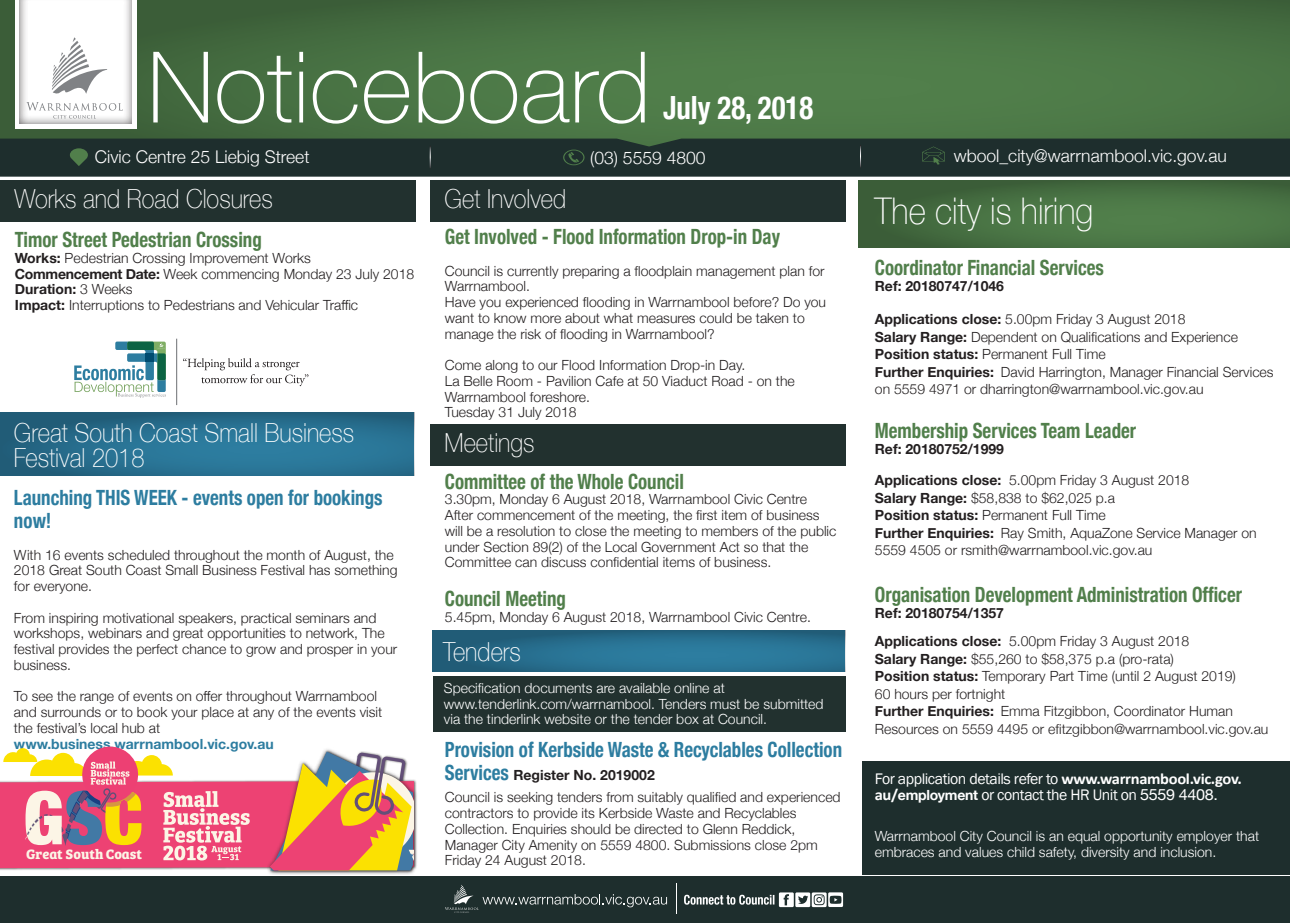
<style>
.page{position:relative;width:1290px;height:923px;background:#fff}
.page>*{position:absolute;margin:0;border:0;box-sizing:border-box;transform-origin:0 0}
.t1{font:100 36.75px "Helvetica Neue";color:#fff;scale:.9 1}
.t2{font:700 condensed 32.02px "Helvetica Neue";color:#fff;scale:.9 1}
.t3{font:100 26.25px/24.5px "Helvetica Neue";color:#fff;scale:.9 1}
.t4{font:700 condensed 21px "Helvetica Neue";color:#517f4b;scale:.9 1}
.t5{font:700 condensed 21px/22.8px "Helvetica Neue";color:#2d7da0;scale:.9 1}
.t6{font:300 17.5px "Helvetica Neue";color:#fff}
.t7{font:15.75px/16.8px "Franklin Gothic";letter-spacing:-.03em;color:#fff}
.t8{font:700 14.17px "Bree Serif";color:#fcf5e6}
.t9{font:300 14px/15.8px "Helvetica Neue";color:#231f20}
.t10{font:300 14px/15.8px "Helvetica Neue";color:#fff}
.t11{font:700 14px "Helvetica Neue";color:#231f20}
.t12{font:700 14px "Helvetica Neue";color:#2d7da0}
.s1{font-weight:700}
.s2{font-weight:300}
.s3{font-family:"Calibri";font-weight:700}
.s4{font-family:"Helvetica Neue";font-weight:700;font-size:14px}
.s5{font-family:"Helvetica Neue";font-size:15.4px}
.s6{font-stretch:condensed;font-size:21px;color:#2d7da0}
</style>
<div class="page">
<svg style="left:0;top:0;width:1290px;height:139px;background:#497244"></svg>
<div style="left:0;top:139px;width:1290px;height:38px;background:#1e2e2d"></div>
<svg style="left:922px;top:146px;width:23px;height:19px"></svg>
<svg style="left:563px;top:150px;width:21px;height:15px"></svg>
<svg style="left:70px;top:148px;width:18px;height:18px"></svg>
<svg style="left:430px;top:146px;width:1px;height:23px"></svg>
<svg style="left:860px;top:145px;width:1px;height:23px"></svg>
<svg style="left:153px;top:52px;width:492px;height:72px;background:#688b64"></svg>
<div style="left:15px;top:0;width:121px;height:128px;background:#fff"></div>
<div style="left:18px;top:0;width:117px;height:126px;background:#231f20;opacity:.75"></div>
<svg style="left:26px;top:30px;width:97px;height:89px"></svg>
<div style="left:0;top:876px;width:1290px;height:47px;background:#1e2e2d"></div>
<div style="left:0;top:180px;width:415px;height:41px;background:#22312f"></div>
<hr style="left:676px;top:883px;width:1px;height:31px;background:#fff">
<svg style="left:684px;top:892px;width:159px;height:15px"></svg>
<svg style="left:445px;top:885px;width:222px;height:27px"></svg>
<svg style="left:0;top:412px;width:414px;height:63px;background:#276d8d"></svg>
<svg style="left:74px;top:341px;width:92px;height:57px"></svg>
<svg style="left:183px;top:358px;width:125px;height:28px"></svg>
<hr style="left:176px;top:339px;width:1px;height:66px;background:#808285">
<div style="left:266px;top:747px;width:152px;height:128px;background:#231f20;opacity:.75"></div>
<svg style="left:0;top:746px;width:414px;height:124px"></svg>
<div style="left:430px;top:180px;width:415px;height:41px;background:#22312f"></div>
<svg style="left:858px;top:180px;width:432px;height:68px;background:#466f41"></svg>
<div style="left:862px;top:761px;width:428px;height:113px;background:#1e2e2d"></div>
<div style="left:430px;top:424px;width:415px;height:42px;background:#22312f"></div>
<svg style="left:433px;top:630px;width:412px;height:42px;background:#266d8c"></svg>
<div style="left:433px;top:676px;width:412px;height:56px;background:#22312f"></div>
<p class="t2" style="left:663px;top:81px;width:168px">July 28, 2018</p>
<p class="t6" style="left:95px;top:143px;width:216px">Civic Centre 25 Liebig Street</p>
<p class="t6" style="left:590px;top:144px;width:117px">(03) 5559 4800</p>
<p class="t6" style="left:954px;top:142px;width:275px">wbool_city@warrnambool.vic.gov.au</p>
<p class="t3" style="left:15px;top:185px;width:288px">Works and Road Closures</p>
<p class="t4" style="left:15px;top:222px;width:276px">Timor Street Pedestrian Crossing</p>
<p class="t9" style="left:15px;top:249px;width:298px"><span class="s1">Works:</span> Pedestrian Crossing Improvement Works</p>
<p class="t9" style="left:15px;top:265px;width:401px"><span class="s1">Commencement Date:</span> Week commencing Monday 23 July 2018</p>
<p class="t11" style="left:15px;top:278px;width:119px">Duration: <span class="s2">3 Weeks</span></p>
<p class="t9" style="left:15px;top:296px;width:345px"><span class="s1">Impact:</span> Interruptions to Pedestrians and Vehicular Traffic</p>
<p class="t3" style="left:14px;top:419px;width:380px">Great South Coast Small Business<br>Festival 2018</p>
<p class="t5" style="left:14px;top:485px;width:411px">Launching THIS WEEK - events open for bookings now!</p>
<p class="t9" style="left:14px;top:545px;width:385px">With 16 events scheduled throughout the month of August, the<br>2018 Great South Coast Small Business Festival has something for everyone.</p>
<p class="t9" style="left:14px;top:608px;width:385px">From inspiring motivational speakers, practical seminars and workshops, webinars and great opportunities to network, The festival provides the perfect chance to grow and prosper in your business.</p>
<p class="t9" style="left:14px;top:687px;width:370px">To see the range of events on offer throughout Warrnambool and surrounds or to book your place at any of the events visit the festival’s local hub at</p>
<p class="t12" style="left:14px;top:732px;width:261px">www.business.warrnambool.vic.gov.au</p>
<p class="t8" style="left:26px;top:843px;width:117px">Great South Coast</p>
<p class="t3" style="left:445px;top:185px;width:137px">Get Involved</p>
<p class="t1" style="left:874px;top:183px;width:245px">The city is hiring</p>
<p class="t4" style="left:875px;top:250px;width:256px">Coordinator Financial Services</p>
<p class="t11" style="left:875px;top:275px;width:131px">Ref: 20180747/1046</p>
<p class="t9" style="left:875px;top:310px;width:312px"><span class="s1">Applications close:</span> 5.00pm Friday 3 August 2018</p>
<p class="t9" style="left:875px;top:328px;width:365px"><span class="s1">Salary Range:</span> Dependent on Qualifications and Experience</p>
<p class="t9" style="left:875px;top:345px;width:232px"><span class="s1">Position status:</span> Permanent Full Time</p>
<p class="t9" style="left:875px;top:362px;width:400px;line-height:17.5px"><span class="s1">Further Enquiries:</span> David Harrington, Manager Financial Services on 5559 4971 or dharrington@warrnambool.vic.gov.au</p>
<p class="t4" style="left:875px;top:413px;width:292px">Membership Services Team Leader</p>
<p class="t11" style="left:875px;top:437px;width:131px">Ref: 20180752/1999</p>
<p class="t9" style="left:875px;top:471px;width:316px"><span class="s1">Applications close:</span> 5.00pm Friday 3 August 2018</p>
<p class="t9" style="left:875px;top:489px;width:242px"><span class="s1">Salary Range:</span> $58,838 to $62,025 p.a</p>
<p class="t9" style="left:875px;top:506px;width:232px"><span class="s1">Position status:</span> Permanent Full Time</p>
<p class="t9" style="left:875px;top:523px;width:383px;line-height:17.5px"><span class="s1">Further Enquiries:</span> Ray Smith, AquaZone Service Manager on<br>5559 4505 or rsmith@warrnambool.vic.gov.au</p>
<p class="t4" style="left:875px;top:577px;width:409px">Organisation Development Administration Officer</p>
<p class="t11" style="left:875px;top:602px;width:131px">Ref: 20180754/1357</p>
<p class="t9" style="left:875px;top:632px;width:316px"><span class="s1">Applications close:</span> 5.00pm Friday 3 August 2018</p>
<p class="t9" style="left:875px;top:650px;width:301px"><span class="s1">Salary Range:</span> $55,260 to $58,375 p.a (pro-rata)</p>
<p class="t9" style="left:875px;top:667px;width:363px"><span class="s1">Position status:</span> Temporary Part Time (until 2 August 2019)</p>
<p class="t9" style="left:875px;top:685px;width:132px">60 hours per fortnight</p>
<p class="t9" style="left:875px;top:701px;width:395px;line-height:17.5px"><span class="s1">Further Enquiries:</span> Emma Fitzgibbon, Coordinator Human<br>Resources on 5559 4495 or efitzgibbon@warrnambool.vic.gov.au</p>
<p class="t7" style="left:875px;top:770px;width:368px">For application details refer to <span class="s3">www.warrnambool.vic.gov. au/</span><span class="s4">employment</span> or contact the HR Unit on <span class="s5">5559 4408.</span></p>
<p class="t10" style="left:875px;top:827px;width:386px">Warrnambool City Council is an equal opportunity employer that embraces and values child safety, diversity and inclusion.</p>
<p class="t4" style="left:445px;top:219px;width:374px">Get Involved - Flood Information Drop-in Day</p>
<p class="t9" style="left:445px;top:262px;width:381px">Council is currently preparing a floodplain management plan for<br>Warrnambool.</p>
<p class="t9" style="left:445px;top:293px;width:383px">Have you experienced flooding in Warrnambool before? Do you want to know more about what measures could be taken to manage the risk of flooding in Warrnambool?</p>
<p class="t9" style="left:445px;top:356px;width:302px">Come along to our Flood Information Drop-in Day.</p>
<p class="t9" style="left:445px;top:372px;width:351px">La Belle Room - Pavilion Cafe at 50 Viaduct Road - on the<br>Warrnambool foreshore.</p>
<p class="t9" style="left:445px;top:403px;width:133px">Tuesday 31 July 2018</p>
<p class="t3" style="left:445px;top:429px;width:102px">Meetings</p>
<p class="t4" style="left:445px;top:464px;width:267px">Committee of the Whole Council</p>
<p class="t9" style="left:445px;top:490px;width:364px">3.30pm, Monday 6 August 2018, Warrnambool Civic Centre</p>
<p class="t9" style="left:445px;top:506px;width:393px">After commencement of the meeting, the first item of business will be a resolution to close the meeting to members of the public under Section 89(2) of the Local Government Act so that the Committee can discuss confidential items of business.</p>
<p class="t4" style="left:445px;top:581px;width:136px">Council Meeting</p>
<p class="t9" style="left:445px;top:608px;width:368px">5.45pm, Monday 6 August 2018, Warrnambool Civic Centre.</p>
<p class="t3" style="left:443px;top:638px;width:88px">Tenders</p>
<p class="t10" style="left:444px;top:679px;width:282px">Specification documents are available online at</p>
<p class="t10" style="left:444px;top:694px;width:381px">www.tenderlink.com/warrnambool. Tenders must be submitted via the tinderlink website or the tender box at Council.</p>
<p class="t5" style="left:445px;top:736px;width:443px">Provision of Kerbside Waste &amp; Recyclables Collection</p>
<p class="t11" style="left:445px;top:763px;width:211px"><span class="s6">Services</span> Register No. 2019002</p>
<p class="t9" style="left:445px;top:788px;width:397px">Council is seeking tenders from suitably qualified and experienced contractors to provide its Kerbside Waste and Recyclables Collection. Enquiries should be directed to Glenn Reddick, Manager City Amenity on 5559 4800. Submissions close 2pm Friday 24 August 2018.</p>
</div>
